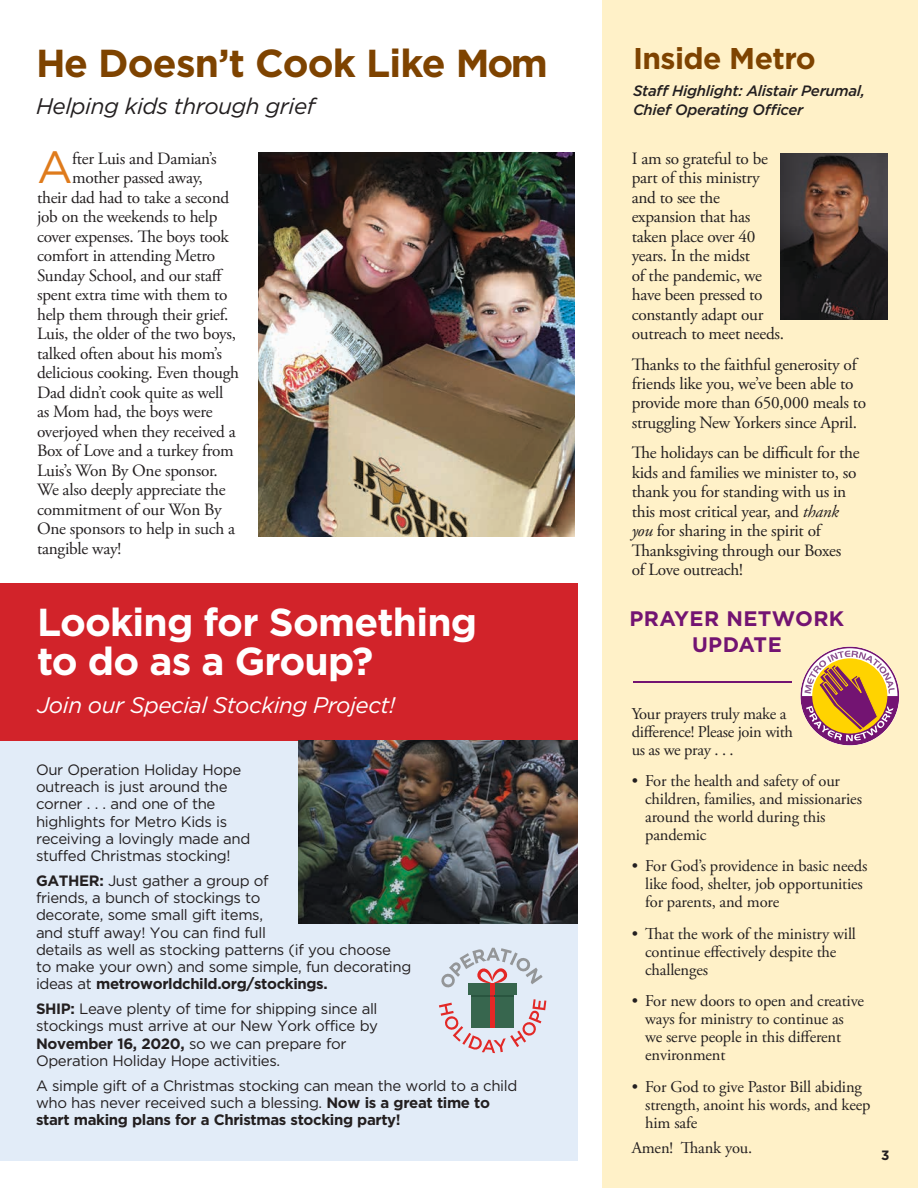
<style>
.page{position:relative;width:918px;height:1188px;background:#fff}
.page>*{position:absolute;margin:0;border:0;box-sizing:border-box;transform-origin:0 0}
.t1{font:45.15px "Gotham";color:#df7b1c}
.t2{font:700 39px/39px "Gotham";letter-spacing:-.02em;color:#fff}
.t3{font:700 39px "Gotham";letter-spacing:-.02em;color:#7e4300}
.t4{font:700 30px "Gotham";letter-spacing:-.02em;color:#7e4300}
.t5{font:italic 22.5px "Gotham";letter-spacing:-.02em;color:#fff}
.t6{font:italic 22.5px "Gotham";letter-spacing:-.02em;color:#231f20}
.t7{font:700 21px/25.5px "Gotham";letter-spacing:.02em;color:#731472;text-align:center}
.t8{font:17.25px/19.5px "Adobe Garamond Pro";letter-spacing:-.015em;color:#231f20}
.t9{font:16.5px/18px "Adobe Garamond Pro";letter-spacing:-.01em;color:#231f20}
.t10{font:15px/17.2px "Gotham";letter-spacing:-.025em;color:#231f20}
.t11{font:italic 500 15px/19.5px "Gotham";letter-spacing:-.02em;color:#231f20}
.t12{font:700 13.5px "Gotham";color:#231f20}
.s1{font-weight:700}
.s2{font-style:italic}
</style>
<div class="page">
<div style="left:0;top:585px;width:577px;height:575px;background:#e2ecf8"></div>
<div style="left:0;top:583px;width:577px;height:157px;background:#d2232a"></div>
<div style="left:603px;top:0;width:315px;height:1188px;background:#fff1c8"></div>
<hr style="left:633px;top:681px;width:158px;height:2px;background:#731472">
<svg style="left:802px;top:651px;width:97px;height:94px"></svg>
<img style="left:258px;top:153px;width:317px;height:383px">
<img style="left:781px;top:153px;width:107px;height:166px">
<img style="left:298px;top:740px;width:279px;height:184px">
<div style="left:469px;top:984px;width:48px;height:11px;background:#37664e"></div>
<hr style="left:490px;top:983px;width:4px;height:45px;background:#e42826">
<svg style="left:441px;top:948px;width:102px;height:40px"></svg>
<svg style="left:439px;top:995px;width:107px;height:58px"></svg>
<hr style="left:494px;top:995px;width:20px;height:2px;background:#29553f">
<h2 class="t3" style="left:36px;top:39px;width:514px">He Doesn’t Cook Like Mom</h2>
<h3 class="t6" style="left:36px;top:92px;width:281px">Helping kids through grief</h3>
<h1 class="t1" style="left:37px;top:138px;width:37px">A</h1>
<p class="t8" style="left:72px;top:149px;width:146px">fter Luis and Damian’s</p>
<p class="t8" style="left:72px;top:169px;width:132px">mother passed away,</p>
<p class="t8" style="left:37px;top:188px;width:194px">their dad had to take a second</p>
<p class="t8" style="left:37px;top:208px;width:182px">job on the weekends to help</p>
<p class="t8" style="left:37px;top:227px;width:193px">cover expenses. The boys took</p>
<p class="t8" style="left:37px;top:247px;width:180px">comfort in attending Metro</p>
<p class="t8" style="left:37px;top:266px;width:188px">Sunday School, and our staff</p>
<p class="t8" style="left:37px;top:286px;width:192px">spent extra time with them to</p>
<p class="t8" style="left:37px;top:305px;width:193px">help them through their grief.</p>
<p class="t8" style="left:37px;top:325px;width:201px">Luis, the older of the two boys,</p>
<p class="t8" style="left:37px;top:344px;width:186px">talked often about his mom’s</p>
<p class="t8" style="left:37px;top:364px;width:204px">delicious cooking. Even though</p>
<p class="t8" style="left:37px;top:383px;width:188px">Dad didn’t cook quite as well</p>
<p class="t8" style="left:37px;top:403px;width:177px">as Mom had, the boys were</p>
<p class="t8" style="left:37px;top:422px;width:200px">overjoyed when they received a</p>
<p class="t8" style="left:37px;top:442px;width:198px">Box of Love and a turkey from</p>
<p class="t8" style="left:37px;top:461px;width:182px">Luis’s Won By One sponsor.</p>
<p class="t8" style="left:37px;top:481px;width:190px">We also deeply appreciate the</p>
<p class="t8" style="left:37px;top:500px;width:186px">commitment of our Won By</p>
<p class="t8" style="left:37px;top:520px;width:199px">One sponsors to help in such a</p>
<p class="t8" style="left:37px;top:539px;width:86px">tangible way!</p>
<h2 class="t2" style="left:37px;top:603px;width:442px">Looking for Something to do as a Group?</h2>
<h3 class="t5" style="left:37px;top:690px;width:360px">Join our Special Stocking Project!</h3>
<p class="t10" style="left:36px;top:761px;width:216px">Our Operation Holiday Hope outreach is just around the corner . . . and one of the highlights for Metro Kids is receiving a lovingly made and stuffed Christmas stocking!</p>
<p class="t10" style="left:36px;top:872px;width:377px"><span class="s1">GATHER:</span> Just gather a group of<br>friends, a bunch of stockings to<br>decorate, some small gift items,<br>and stuff away! You can find full<br>details as well as stocking patterns (if you choose<br>to make your own) and some simple, fun decorating ideas at <span class="s1">metroworldchild.org/stockings.</span></p>
<p class="t10" style="left:36px;top:1000px;width:344px"><span class="s1">SHIP:</span> Leave plenty of time for shipping since all stockings must arrive at our New York office by <span class="s1">November 16, 2020,</span> so we can prepare for Operation Holiday Hope activities.</p>
<p class="t10" style="left:36px;top:1076px;width:483px">A simple gift of a Christmas stocking can mean the world to a child who has never received such a blessing. <span class="s1">Now is a great time to start making plans for a Christmas stocking party!</span></p>
<h3 class="t4" style="left:633px;top:40px;width:184px">Inside Metro</h3>
<p class="t11" style="left:633px;top:81px;width:234px">Staff Highlight: Alistair Perumal,<br>Chief Operating Officer</p>
<p class="t8" style="left:632px;top:149px;width:154px">I am so grateful to be part of this ministry and to see the expansion that has taken place over 40 years. In the midst<br>of the pandemic, we have been pressed to constantly adapt our outreach to meet needs.</p>
<p class="t8" style="left:632px;top:355px;width:236px">Thanks to the faithful generosity of friends like you, we’ve been able to provide more than 650,000 meals to struggling New Yorkers since April.</p>
<p class="t8" style="left:632px;top:444px;width:230px">The holidays can be difficult for the kids and families we minister to, so thank you for standing with us in this most critical year, and <span class="s2">thank you</span> for sharing in the spirit of<br>Thanksgiving through our Boxes<br>of Love outreach!</p>
<p class="t7" style="left:629px;top:606px;width:216px">PRAYER NETWORK<br>UPDATE</p>
<p class="t9" style="left:632px;top:705px;width:163px">Your prayers truly make a difference! Please join with us as we pray . . .</p>
<p class="t9" style="left:645px;top:772px;width:218px;text-indent:-13px">• For the health and safety of our children, families, and missionaries around the world during this pandemic</p>
<p class="t9" style="left:645px;top:858px;width:224px;text-indent:-13px">• For God’s providence in basic needs like food, shelter, job opportunities for parents, and more</p>
<p class="t9" style="left:645px;top:925px;width:212px;text-indent:-13px">• That the work of the ministry will continue effectively despite the challenges</p>
<p class="t9" style="left:645px;top:993px;width:220px;text-indent:-13px">• For new doors to open and creative ways for ministry to continue as we serve people in this different environment</p>
<p class="t9" style="left:645px;top:1078px;width:227px;text-indent:-13px">• For God to give Pastor Bill abiding strength, anoint his words, and keep him safe</p>
<p class="t9" style="left:632px;top:1140px;width:122px">Amen! Thank you.</p>
<p class="t12" style="left:881px;top:1147px;width:10px">3</p>
</div>
